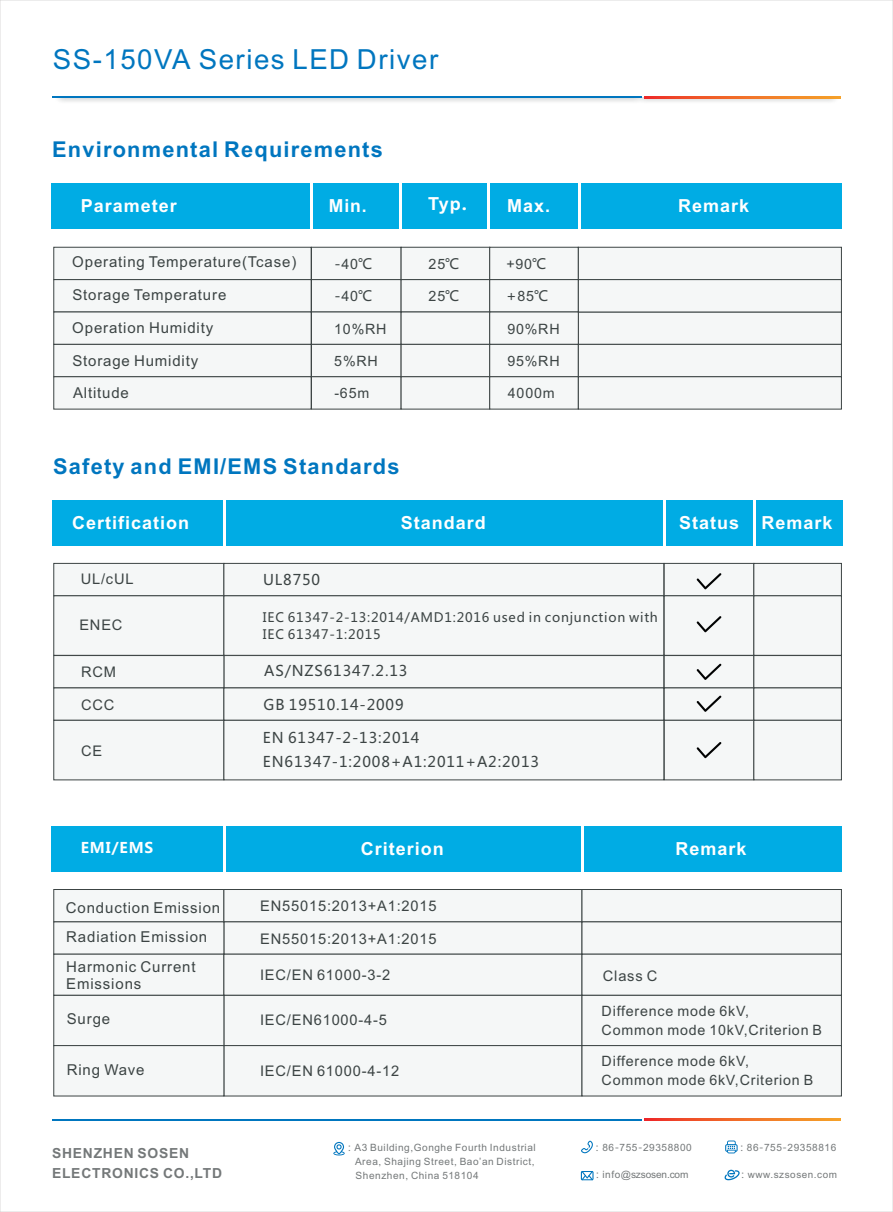
<style>
.page{position:relative;width:893px;height:1212px;background:#fff}
.page>*{position:absolute;margin:0;border:0;box-sizing:border-box;transform-origin:0 0}
.t1{font:27.6px "Arial";letter-spacing:.055em;color:#0076bf}
.t2{font:700 21.75px "Arial";letter-spacing:.055em;color:#0076bf}
.t3{font:700 18px "Arial";letter-spacing:.055em;color:#fff}
.t4{font:15px/32.7px "Arial";letter-spacing:.055em;color:#3c4444}
.t5{font:14.7px "Arial";letter-spacing:.055em;color:#3c4444}
.t6{font:14.7px/23.9px "Microsoft Ya Hei";letter-spacing:.06em;color:#3c4444}
.t7{font:700 14.7px "Microsoft Ya Hei";letter-spacing:.06em;color:#fff}
.t8{font:14.25px/19px "Arial";letter-spacing:.055em;color:#3c4444}
.t9{font:14.25px "Microsoft Ya Hei";color:#3c4444}
.t10{font:700 13.8px/20.2px "Arial";letter-spacing:.055em;color:#747879}
.t11{font:12.9px/17.1px "Microsoft Ya Hei";letter-spacing:.06em;color:#3c4444}
.t12{font:10.05px/13.8px "Arial";letter-spacing:.055em;color:#747879;text-align:justify}
.t13{font:10.05px "Arial";letter-spacing:-.015em;color:#747879}
.t14{font:9.9px "Arial";letter-spacing:.055em;color:#747879}
.s1{font-family:"Microsoft Ya Hei"}
.s2{font-family:"Arial"}
</style>
<div class="page">
<img style="left:58px;top:98px;width:782px;height:4px">
<hr style="left:53px;top:97px;width:589px;height:1px;background:#0076bf">
<svg style="left:644px;top:97px;width:196px;height:1px"></svg>
<svg style="left:333px;top:1142px;width:12px;height:13px"></svg>
<svg style="left:581px;top:1140px;width:12px;height:13px"></svg>
<svg style="left:725px;top:1140px;width:13px;height:13px"></svg>
<svg style="left:724px;top:1170px;width:16px;height:10px"></svg>
<svg style="left:581px;top:1171px;width:12px;height:9px"></svg>
<hr style="left:53px;top:1119px;width:589px;height:1px;background:#0076bf">
<svg style="left:644px;top:1119px;width:196px;height:1px"></svg>
<svg style="left:53px;top:246px;width:789px;height:164px"></svg>
<div style="left:52px;top:500px;width:791px;height:45px;background:#00ace4"></div>
<div style="left:51px;top:826px;width:791px;height:45px;background:#00ace4"></div>
<div style="left:51px;top:184px;width:791px;height:45px;background:#00ace4"></div>
<hr style="left:310px;top:184px;width:2px;height:45px;background:#fff">
<hr style="left:400px;top:184px;width:2px;height:45px;background:#fff">
<hr style="left:487px;top:184px;width:3px;height:45px;background:#fff">
<hr style="left:578px;top:184px;width:2px;height:45px;background:#fff">
<hr style="left:223px;top:499px;width:2px;height:47px;background:#fff">
<hr style="left:664px;top:499px;width:2px;height:47px;background:#fff">
<hr style="left:753px;top:499px;width:2px;height:47px;background:#fff">
<hr style="left:223px;top:825px;width:2px;height:47px;background:#fff">
<hr style="left:581px;top:825px;width:2px;height:47px;background:#fff">
<div style="left:53px;top:889px;width:789px;height:208px;background:#f5f7f7"></div>
<svg style="left:53px;top:562px;width:789px;height:219px"></svg>
<h1 class="t1" style="left:53px;top:49px;width:387px">SS-150VA Series LED Driver</h1>
<h2 class="t2" style="left:52px;top:141px;width:332px">Environmental Requirements</h2>
<p class="t3" style="left:81px;top:198px;width:98px">Parameter</p>
<p class="t3" style="left:329px;top:199px;width:40px">Min.</p>
<p class="t3" style="left:428px;top:197px;width:40px">Typ<span class="s1">.</span></p>
<p class="t3" style="left:507px;top:198px;width:45px">Max.</p>
<p class="t3" style="left:678px;top:198px;width:73px">Remark</p>
<p class="t4" style="left:72px;top:247px;width:225px">Operating Temperature(Tcase)<br>Storage Temperature<br>Operation Humidity<br>Storage Humidity<br>Altitude</p>
<p class="t9" style="left:334px;top:257px;width:39px">-<span class="s2">40</span>℃</p>
<p class="t9" style="left:334px;top:290px;width:39px">-<span class="s2">40</span>℃</p>
<p class="t8" style="left:334px;top:320px;width:54px">10%RH</p>
<p class="t8" style="left:334px;top:353px;width:45px">5%RH</p>
<p class="t8" style="left:334px;top:385px;width:36px">-65m</p>
<p class="t8" style="left:429px;top:256px;width:32px">25<span class="s1">℃</span></p>
<p class="t8" style="left:429px;top:288px;width:32px">25<span class="s1">℃</span></p>
<p class="t8" style="left:506px;top:256px;width:42px">+90<span class="s1">℃</span></p>
<p class="t9" style="left:506px;top:290px;width:44px">+<span class="s2">85</span>℃</p>
<p class="t8" style="left:507px;top:320px;width:54px">90%RH</p>
<p class="t8" style="left:507px;top:353px;width:54px">95%RH</p>
<p class="t8" style="left:508px;top:385px;width:48px">4000m</p>
<h2 class="t2" style="left:53px;top:458px;width:348px">Safety and EMI/EMS Standards</h2>
<p class="t3" style="left:72px;top:516px;width:119px">Certification</p>
<p class="t3" style="left:401px;top:516px;width:87px">Standard</p>
<p class="t3" style="left:679px;top:516px;width:155px">Status Remark</p>
<p class="t5" style="left:81px;top:574px;width:54px">UL/cUL</p>
<p class="t5" style="left:79px;top:619px;width:45px">ENEC</p>
<p class="t5" style="left:81px;top:666px;width:36px">RCM</p>
<p class="t5" style="left:81px;top:699px;width:35px">CCC</p>
<p class="t5" style="left:81px;top:745px;width:23px">CE</p>
<p class="t7" style="left:81px;top:841px;width:74px">EMI/EMS</p>
<p class="t6" style="left:263px;top:569px;width:59px">UL8750</p>
<p class="t11" style="left:263px;top:610px;width:396px">IEC 61347-2-13:2014/AMD1:2016 used in conjunction with<br>IEC 61347-1:2015</p>
<p class="t6" style="left:264px;top:660px;width:145px">AS/NZS61347.2.13</p>
<p class="t6" style="left:264px;top:694px;width:142px">GB 19510.14-2009</p>
<p class="t6" style="left:263px;top:727px;width:278px">EN 61347-2-13:2014<br>EN61347-1:2008+A1:2011+A2:2013</p>
<p class="t3" style="left:361px;top:842px;width:85px">Criterion</p>
<p class="t3" style="left:676px;top:842px;width:73px">Remark</p>
<p class="t5" style="left:260px;top:900px;width:178px">EN55015:2013+A1:2015</p>
<p class="t5" style="left:260px;top:933px;width:178px">EN55015:2013+A1:2015</p>
<p class="t5" style="left:260px;top:969px;width:132px">IEC/EN 61000-3-2</p>
<p class="t5" style="left:260px;top:1014px;width:129px">IEC/EN61000-4-5</p>
<p class="t4" style="left:66px;top:895px;width:156px;line-height:28.3px">Conduction Emission<br>Radiation Emission</p>
<p class="t4" style="left:66px;top:959px;width:131px;line-height:16.8px">Harmonic Current<br>Emissions</p>
<p class="t4" style="left:67px;top:1004px;width:45px">Surge</p>
<p class="t8" style="left:602px;top:1003px;width:222px">Difference mode 6kV,<br>Common mode 10kV,Criterion B</p>
<p class="t5" style="left:603px;top:970px;width:56px">Class C</p>
<p class="t4" style="left:67px;top:1054px;width:79px">Ring Wave</p>
<p class="t5" style="left:260px;top:1065px;width:141px">IEC/EN 61000-4-12</p>
<p class="t8" style="left:602px;top:1053px;width:213px">Difference mode 6kV,<br>Common mode 6kV,Criterion B</p>
<p class="t10" style="left:52px;top:1144px;width:172px">SHENZHEN SOSEN<br>ELECTRONICS CO.,LTD</p>
<p class="t12" style="left:355px;top:1142px;width:182px;text-indent:-11px"><span class="s1">：</span>A3 Building,Gonghe Fourth Industrial Area, Shajing Street, Bao’an District, Shenzhen, China 518104</p>
<p class="t12" style="left:592px;top:1141px;width:101px"><span class="s1">：</span>86<span class="s1">-</span>755<span class="s1">-</span>29358800</p>
<p class="t12" style="left:737px;top:1141px;width:101px"><span class="s1">：</span>86<span class="s1">-</span>755<span class="s1">-</span>29358816</p>
<p class="t13" style="left:592px;top:1171px;width:97px"><span class="s1">：</span>info@szsosen.com</p>
<p class="t14" style="left:738px;top:1171px;width:101px"><span class="s1">：</span>www.szsosen.com</p>
</div>
